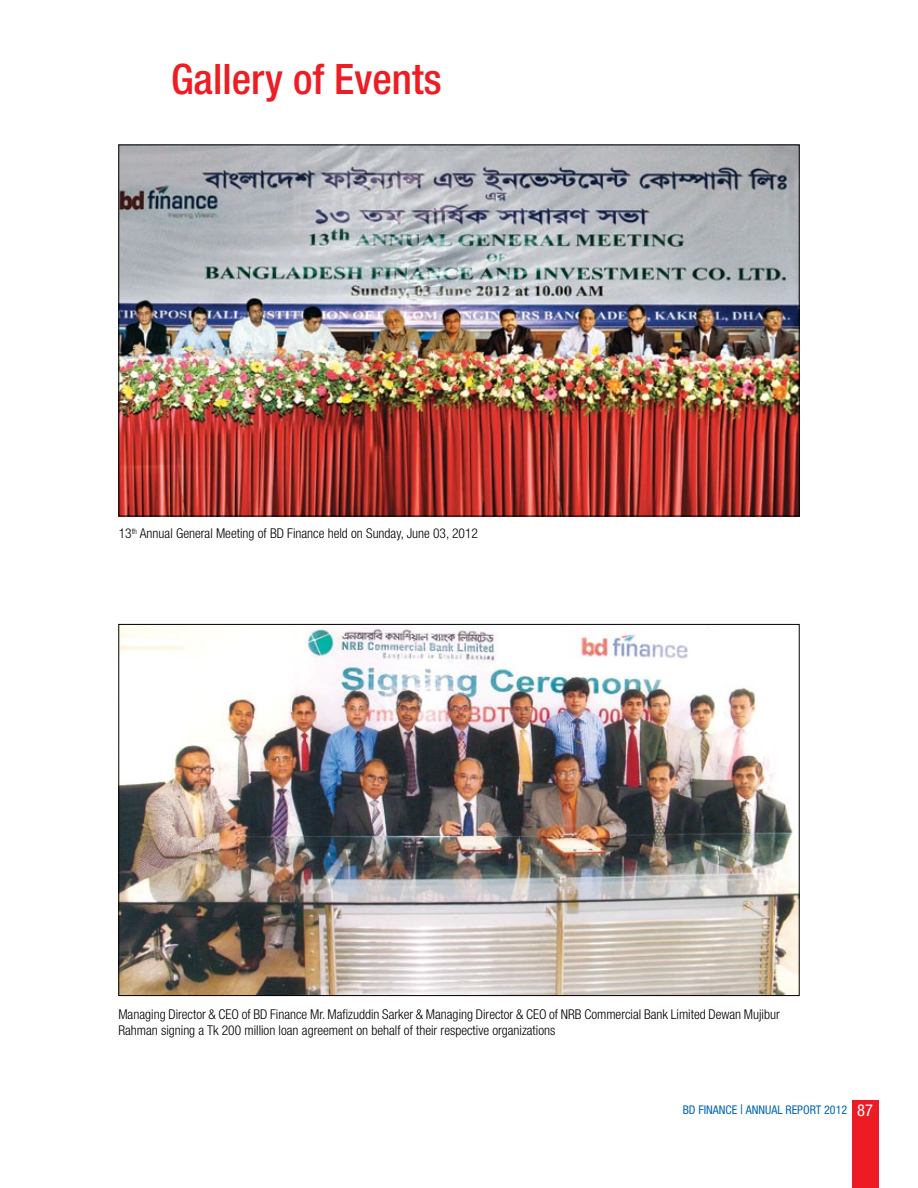
<style>
.page{position:relative;width:918px;height:1188px;background:#fff}
.page>*{position:absolute;margin:0;border:0;box-sizing:border-box;transform-origin:0 0}
.t1{font:500 condensed 42px "Helvetica Neue";color:#ed1d24}
.t2{font:300 condensed 13.5px/16.5px "Helvetica Neue";color:#000}
.t3{font:condensed 12px "Helvetica Neue";color:#0066b3}
.s1{font-size:13.5px}
.s2{font-size:16.5px;color:#fff}
</style>
<div class="page">
<div style="left:852px;top:1101px;width:27px;height:87px;background:#ed1c24"></div>
<img style="left:120px;top:147px;width:678px;height:367px">
<img style="left:120px;top:626px;width:678px;height:368px">
<h1 class="t1" style="left:171px;top:55px;width:272px">Gallery of Events</h1>
<p class="t2" style="left:119px;top:525px;width:361px">13<sup>th</sup> Annual General Meeting of BD Finance held on Sunday, June 03, 2012</p>
<p class="t2" style="left:118px;top:1006px;width:663px">Managing Director &amp; CEO of BD Finance Mr. Mafizuddin Sarker &amp; Managing Director &amp; CEO of NRB Commercial Bank Limited Dewan Mujibur<br>Rahman signing a Tk 200 million loan agreement on behalf of their respective organizations</p>
<p class="t3" style="left:683px;top:1103px;width:192px">BD FINANCE <span class="s1">|</span> ANNUAL REPORT 2012 <span class="s2">87</span></p>
</div>
